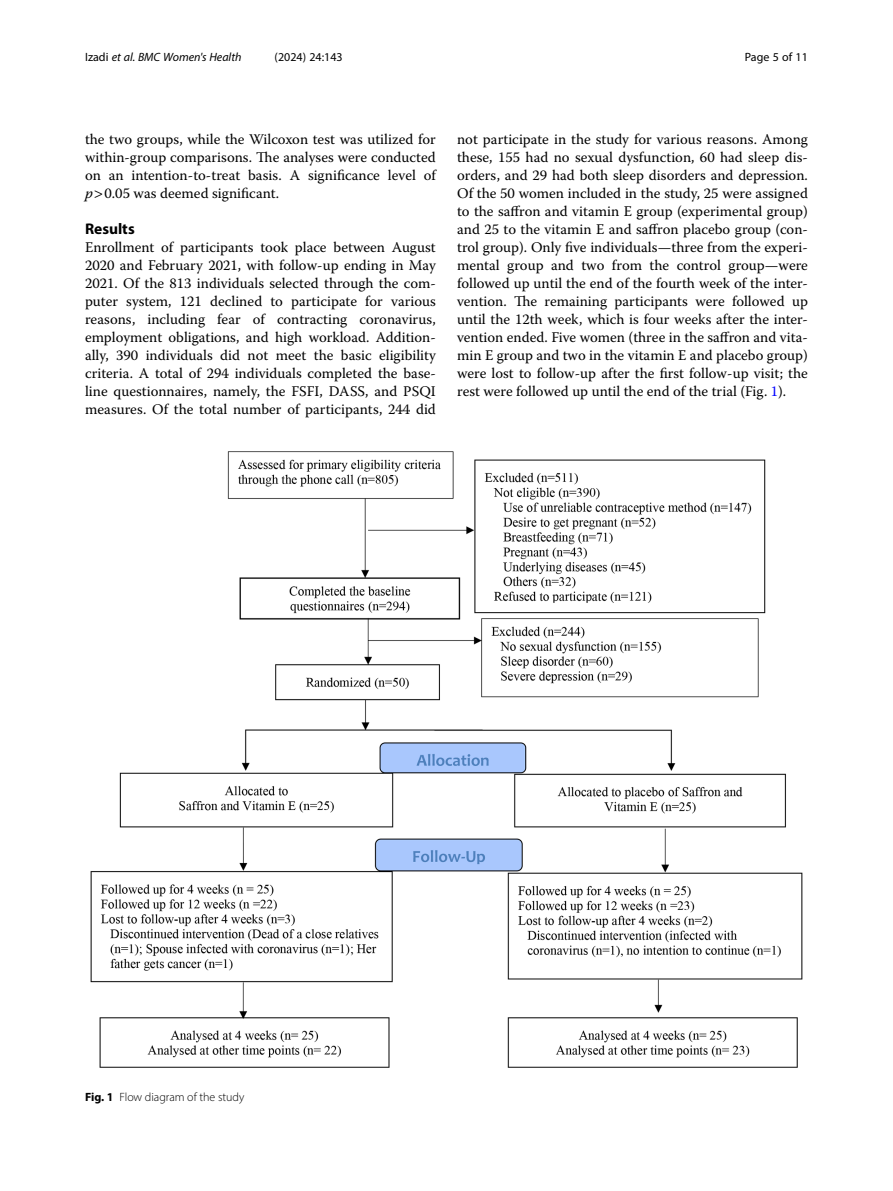
<style>
.page{position:relative;width:893px;height:1191px;background:#fff}
.page>*{position:absolute;margin:0;border:0;box-sizing:border-box;transform-origin:0 0}
.Head_1{font:700 15.45px "Myriad Pro";color:#000}
.Body_Text{font:14.7px/18px "Warnock Pro";color:#000;text-align:justify}
.t1{font:italic 12px "Myriad Pro";color:#000}
.Figure_Caption{font:300 12px "Myriad Pro";color:#000}
.t2{font:12px "Myriad Pro";color:#000}
.s1{font-style:normal}
.s2{font-style:italic}
.s3{color:#00f}
.s4{font-weight:700}
</style>
<div class="page">
<img style="left:90px;top:451px;width:713px;height:617px">
<p class="t1" style="left:85px;top:50px;width:158px"><span class="s1">Izadi</span> et al. BMC Women's Health</p>
<p class="t2" style="left:275px;top:50px;width:70px">(2024) 24:143</p>
<p class="t2" style="left:745px;top:50px;width:65px">Page 5 of 11</p>
<p class="Body_Text" style="left:85px;top:130px;width:352px">the two groups, while the Wilcoxon test was utilized for within-group comparisons. The analyses were conducted on an intention-to-treat basis. A significance level of <span class="s2">p</span> 0.05 was deemed significant.</p>
<p class="Head_1" style="left:85px;top:219px;width:51px">Results</p>
<p class="Body_Text" style="left:85px;top:238px;width:352px">Enrollment of participants took place between August 2020 and February 2021, with follow-up ending in May 2021. Of the 813 individuals selected through the com&shy;puter system, 121 declined to participate for various reasons, including fear of contracting coronavirus, employment obligations, and high workload. Addition&shy;ally, 390 individuals did not meet the basic eligibility criteria. A total of 294 individuals completed the base&shy;line questionnaires, namely, the FSFI, DASS, and PSQI measures. Of the total number of participants, 244 did</p>
<p class="Body_Text" style="left:457px;top:130px;width:352px">not participate in the study for various reasons. Among these, 155 had no sexual dysfunction, 60 had sleep dis&shy;orders, and 29 had both sleep disorders and depression.<br>Of the 50 women included in the study, 25 were assigned to the saffron and vitamin E group (experimental group) and 25 to the vitamin E and saffron placebo group (con&shy;trol group). Only five individuals—three from the experi&shy;mental group and two from the control group—were followed up until the end of the fourth week of the inter&shy;vention. The remaining participants were followed up until the 12th week, which is four weeks after the inter&shy;vention ended. Five women (three in the saffron and vita&shy;min E group and two in the vitamin E and placebo group) were lost to follow-up after the first follow-up visit; the rest were followed up until the end of the trial (Fig. <span class="s3">1</span>).</p>
<p class="Figure_Caption" style="left:85px;top:1089px;width:161px"><span class="s4">Fig. 1</span> Flow diagram of the study</p>
</div>
